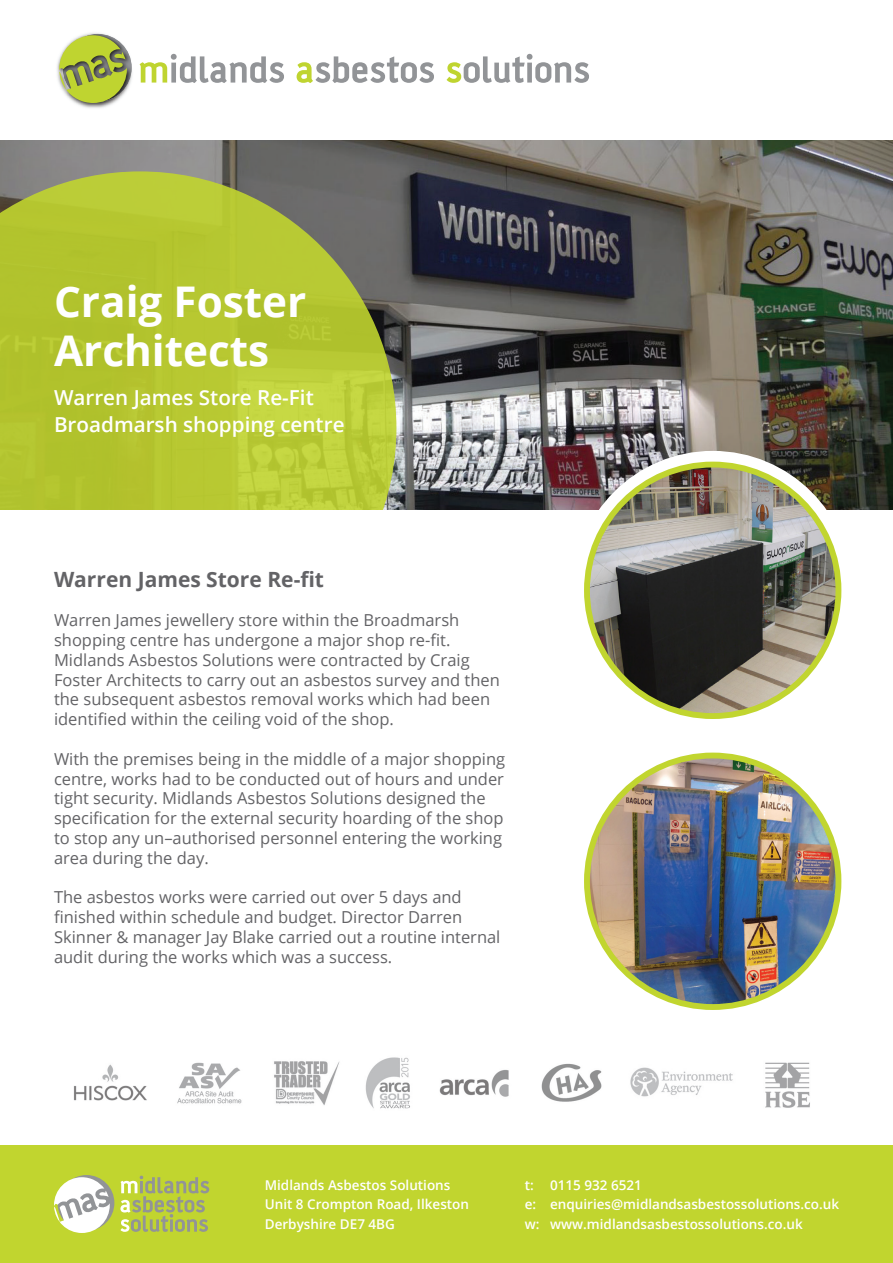
<style>
.page{position:relative;width:893px;height:1263px;background:#fff}
.page>*{position:absolute;margin:0;border:0;box-sizing:border-box;transform-origin:0 0}
.t1{font:700 42.3px/49.3px "Open Sans";color:#fff}
.t2{font:700 21px "Open Sans";color:#636366}
.t3{font:600 20.7px/27.6px "Open Sans";color:#fff}
.t4{font:16.5px/19.8px "Open Sans";color:#636366}
.t5{font:600 13.5px/19.5px "Open Sans";color:#fff}
</style>
<div class="page">
<svg style="left:139px;top:54px;width:145px;height:29px"></svg>
<svg style="left:297px;top:56px;width:137px;height:27px"></svg>
<svg style="left:447px;top:54px;width:142px;height:29px"></svg>
<img style="left:57px;top:33px;width:75px;height:75px">
<img style="left:63px;top:34px;width:69px;height:68px;border-radius:34px">
<svg style="left:59px;top:35px;width:68px;height:68px;background:#afbc5b"></svg>
<img style="left:0;top:141px;width:893px;height:369px">
<svg style="left:0;top:171px;width:396px;height:339px;background:#afbe37"></svg>
<img style="left:74px;top:1057px;width:736px;height:52px">
<svg style="left:573px;top:451px;width:279px;height:279px"></svg>
<img style="left:587px;top:755px;width:251px;height:252px;border-radius:126px">
<div style="left:584px;top:752px;width:257px;height:258px;border:6px solid #c1d52f;border-radius:50%"></div>
<img style="left:587px;top:464px;width:251px;height:252px;border-radius:126px">
<div style="left:584px;top:462px;width:257px;height:257px;border:6px solid #c1d52f;border-radius:50%"></div>
<div style="left:0;top:1145px;width:893px;height:118px;background:#c1d52f"></div>
<svg style="left:120px;top:1175px;width:89px;height:57px"></svg>
<div style="left:58px;top:1175px;width:56px;height:56px;background:#929497;border-radius:50%"></div>
<svg style="left:54px;top:1177px;width:56px;height:56px"></svg>
<h1 class="t1" style="left:54px;top:276px;width:254px">Craig Foster<br>Architects</h1>
<p class="t3" style="left:54px;top:383px;width:292px">Warren James Store Re-Fit<br>Broadmarsh shopping centre</p>
<p class="t2" style="left:54px;top:564px;width:272px">Warren James Store Re-fit</p>
<p class="t4" style="left:54px;top:610px;width:447px">Warren James jewellery store within the Broadmarsh shopping centre has undergone a major shop re-fit.<br>Midlands Asbestos Solutions were contracted by Craig Foster Architects to carry out an asbestos survey and then the subsequent asbestos removal works which had been identified within the ceiling void of the shop.</p>
<p class="t4" style="left:54px;top:748px;width:453px">With the premises being in the middle of a major shopping centre, works had to be conducted out of hours and under tight security. Midlands Asbestos Solutions designed the specification for the external security hoarding of the shop to stop any un–authorised personnel entering the working area during the day.</p>
<p class="t4" style="left:54px;top:887px;width:448px">The asbestos works were carried out over 5 days and finished within schedule and budget. Director Darren Skinner &amp; manager Jay Blake carried out a routine internal audit during the works which was a success.</p>
<p class="t5" style="left:265px;top:1175px;width:206px">Midlands Asbestos Solutions<br>Unit 8 Crompton Road, Ilkeston<br>Derbyshire DE7 4BG</p>
<p class="t5" style="left:525px;top:1175px;width:16px">t: e: w:</p>
<p class="t5" style="left:550px;top:1175px;width:290px">0115 932 6521 enquiries@midlandsasbestossolutions.co.uk www.midlandsasbestossolutions.co.uk</p>
</div>
